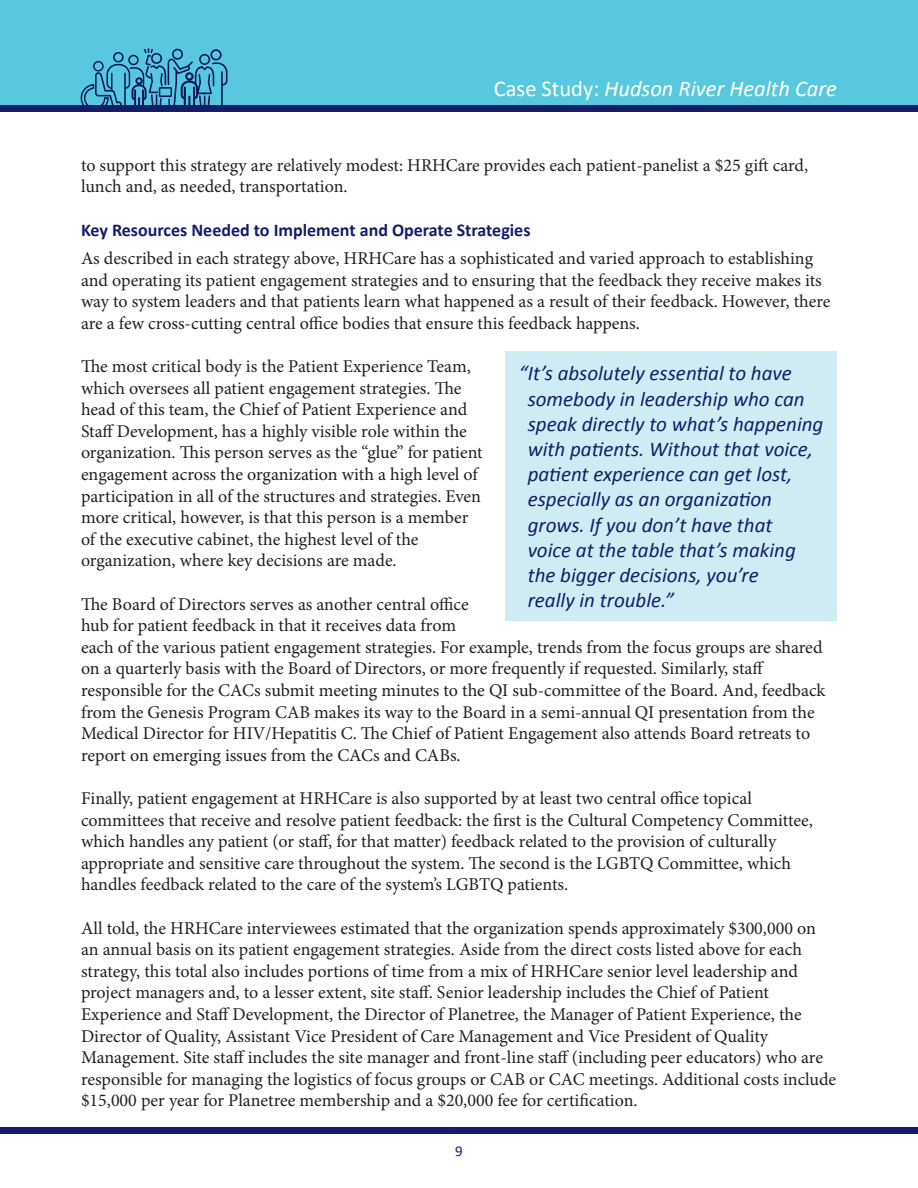
<style>
.page{position:relative;width:918px;height:1188px;background:#fff}
.page>*{position:absolute;margin:0;border:0;box-sizing:border-box;transform-origin:0 0}
.t1{font:italic 22.5px "Calibri";color:#fff}
.t2{font:italic 21px/25.2px "Calibri";color:#131d6a}
.t3{font:18px/21.6px "Minion Pro";color:#231f20}
.t4{font:700 18px "Calibri";color:#131d6a}
.t5{font:15px "Calibri";color:#131d6a}
.s1{font-style:normal}
</style>
<div class="page">
<div style="left:0;top:0;width:918px;height:109px;background:#58c8df"></div>
<svg style="left:81px;top:48px;width:147px;height:58px"></svg>
<div style="left:95px;top:62px;width:7px;height:8px;background:#58c8df;border-radius:50%"></div>
<div style="left:0;top:106px;width:918px;height:6px;background:#131d6a"></div>
<div style="left:0;top:1127px;width:918px;height:7px;background:#131d6a"></div>
<div style="left:505px;top:351px;width:332px;height:270px;background:#cfecf4"></div>
<p class="t1" style="left:494px;top:73px;width:345px"><span class="s1">Case Study:</span> Hudson River Health Care</p>
<p class="t3" style="left:81px;top:154px;width:729px">to support this strategy are relatively modest: HRHCare provides each patient-panelist a $25 gift card, lunch and, as needed, transportation.</p>
<p class="t4" style="left:81px;top:218px;width:451px">Key Resources Needed to Implement and Operate Strategies</p>
<p class="t3" style="left:81px;top:247px;width:751px">As described in each strategy above, HRHCare has a sophisticated and varied approach to establishing and operating its patient engagement strategies and to ensuring that the feedback they receive makes its way to system leaders and that patients learn what happened as a result of their feedback. However, there are a few cross-cutting central office bodies that ensure this feedback happens.</p>
<p class="t3" style="left:81px;top:355px;width:403px">The most critical body is the Patient Experience Team, which oversees all patient engagement strategies. The head of this team, the Chief of Patient Experience and Staff Development, has a highly visible role within the organization. This person serves as the “glue” for patient engagement across the organization with a high level of participation in all of the structures and strategies. Even more critical, however, is that this person is a member of the executive cabinet, the highest level of the organization, where key decisions are made.</p>
<p class="t3" style="left:81px;top:593px;width:746px">The Board of Directors serves as another central office<br>hub for patient feedback in that it receives data from<br>each of the various patient engagement strategies. For example, trends from the focus groups are shared on a quarterly basis with the Board of Directors, or more frequently if requested. Similarly, staff responsible for the CACs submit meeting minutes to the QI sub-committee of the Board. And, feedback from the Genesis Program CAB makes its way to the Board in a semi-annual QI presentation from the Medical Director for HIV/Hepatitis C. The Chief of Patient Engagement also attends Board retreats to report on emerging issues from the CACs and CABs.</p>
<p class="t3" style="left:81px;top:787px;width:733px">Finally, patient engagement at HRHCare is also supported by at least two central office topical committees that receive and resolve patient feedback: the first is the Cultural Competency Committee, which handles any patient (or staff, for that matter) feedback related to the provision of culturally appropriate and sensitive care throughout the system. The second is the LGBTQ Committee, which handles feedback related to the care of the system’s LGBTQ patients.</p>
<p class="t3" style="left:81px;top:917px;width:757px">All told, the HRHCare interviewees estimated that the organization spends approximately $300,000 on an annual basis on its patient engagement strategies. Aside from the direct costs listed above for each strategy, this total also includes portions of time from a mix of HRHCare senior level leadership and project managers and, to a lesser extent, site staff. Senior leadership includes the Chief of Patient Experience and Staff Development, the Director of Planetree, the Manager of Patient Experience, the Director of Quality, Assistant Vice President of Care Management and Vice President of Quality Management. Site staff includes the site manager and front-line staff (including peer educators) who are responsible for managing the logistics of focus groups or CAB or CAC meetings. Additional costs include $15,000 per year for Planetree membership and a $20,000 fee for certification.</p>
<p class="t2" style="left:528px;top:360px;width:297px;text-indent:-9px">“It’s absolutely essential to have somebody in leadership who can speak directly to what’s happening with patients. Without that voice, patient experience can get lost, especially as an organization grows. If you don’t have that<br>voice at the table that’s making the bigger decisions, you’re<br>really in trouble.”</p>
<p class="t5" style="left:455px;top:1141px;width:9px">9</p>
</div>
